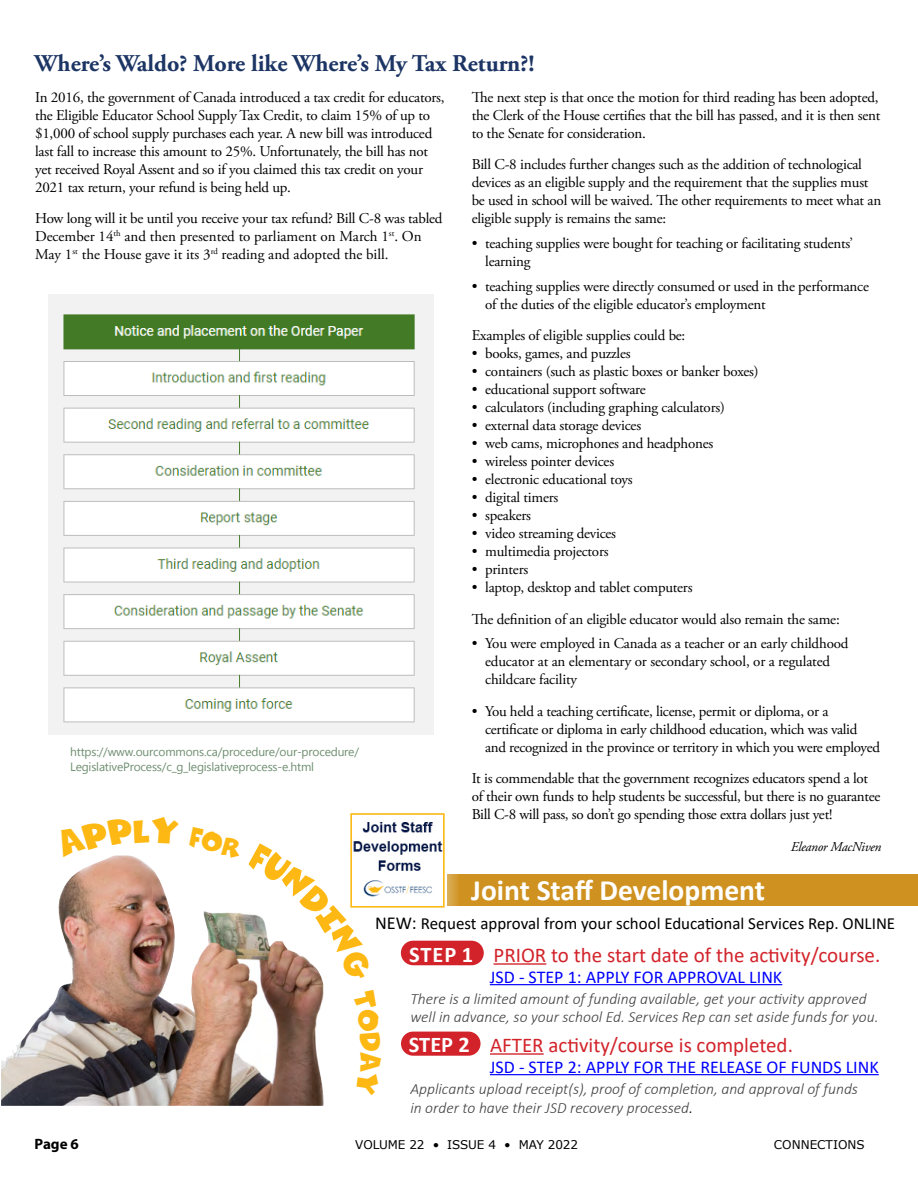
<style>
.page{position:relative;width:918px;height:1188px;background:#fff}
.page>*{position:absolute;margin:0;border:0;box-sizing:border-box;transform-origin:0 0}
.t1{font:700 29.55px "Calibri";color:#fff}
.t2{font:700 24px "Adobe Garamond Pro";color:#1c3564}
.t3{font:21px "Calibri";color:#d2232a}
.t4{font:18px "Calibri";color:#00f}
.t5{font:16.95px "Calibri";color:#000}
.t6{font:italic 300 15.6px/18.3px "Calibri";color:#414042}
.t7{font:15px/18px "Adobe Garamond Pro";letter-spacing:-.015em;color:#000}
.t8{font:700 15px "Myriad Pro";color:#000}
.t9{font:italic 13.5px "Adobe Garamond Pro";letter-spacing:-.02em;color:#000}
.t10{font:12px/15px "Gadugi";letter-spacing:-.015em;color:#6e8e70}
.t11{font:12px "Verdana";letter-spacing:-.01em;color:#000}
.s1{font-size:18.3px}
.s2{font-weight:700;font-size:22.5px;color:#fff}
.s3{font-size:16.8px;color:#000}
</style>
<div class="page">
<div style="left:401px;top:1032px;width:80px;height:24px;background:#d2232a;border-radius:12px"></div>
<div style="left:401px;top:941px;width:83px;height:24px;background:#d2232a;border-radius:12px"></div>
<div style="left:372px;top:875px;width:546px;height:31px;background:#cf9220"></div>
<img style="left:1px;top:857px;width:323px;height:249px">
<hr style="left:494px;top:963px;width:52px;height:2px;background:#d2232a">
<hr style="left:490px;top:984px;width:292px;height:1px;background:#00f">
<hr style="left:490px;top:1053px;width:54px;height:2px;background:#d2232a">
<hr style="left:490px;top:1074px;width:389px;height:1px;background:#00f">
<img style="left:49px;top:295px;width:384px;height:439px">
<img style="left:350px;top:813px;width:97px;height:95px">
<svg style="left:111px;top:855px;width:23px;height:2px"></svg>
<svg style="left:189px;top:827px;width:184px;height:156px"></svg>
<h2 class="t2" style="left:35px;top:50px;width:501px">Where’s Waldo? More like Where’s My Tax Return?!</h2>
<p class="t7" style="left:35px;top:88px;width:411px">In 2016, the government of Canada introduced a tax credit for educators, the Eligible Educator School Supply Tax Credit, to claim 15% of up to $1,000 of school supply purchases each year. A new bill was introduced last fall to increase this amount to 25%. Unfortunately, the bill has not yet received Royal Assent and so if you claimed this tax credit on your 2021 tax return, your refund is being held up.</p>
<p class="t7" style="left:35px;top:210px;width:409px">How long will it be until you receive your tax refund? Bill C-8 was tabled<br>December 14<sup>th</sup> and then presented to parliament on March 1<sup>st</sup>. On<br>May 1<sup>st</sup> the House gave it its 3<sup>rd</sup> reading and adopted the bill.</p>
<p class="t10" style="left:70px;top:744px;width:290px">https://www.ourcommons.ca/procedure/our-procedure/<br>LegislativeProcess/c_g_legislativeprocess-e.html</p>
<p class="t7" style="left:472px;top:88px;width:410px">The next step is that once the motion for third reading has been adopted, the Clerk of the House certifies that the bill has passed, and it is then sent to the Senate for consideration.</p>
<p class="t7" style="left:472px;top:156px;width:411px">Bill C-8 includes further changes such as the addition of technological devices as an eligible supply and the requirement that the supplies must be used in school will be waived. The other requirements to meet what an eligible supply is remains the same:</p>
<p class="t7" style="left:485px;top:235px;width:369px;text-indent:-14px">• teaching supplies were bought for teaching or facilitating students’ learning</p>
<p class="t7" style="left:485px;top:277px;width:385px;text-indent:-14px">• teaching supplies were directly consumed or used in the performance of the duties of the eligible educator’s employment</p>
<p class="t7" style="left:472px;top:327px;width:215px">Examples of eligible supplies could be:</p>
<p class="t7" style="left:472px;top:345px;width:160px">• books, games, and puzzles</p>
<p class="t7" style="left:472px;top:363px;width:288px">• containers (such as plastic boxes or banker boxes)</p>
<p class="t7" style="left:472px;top:381px;width:176px">• educational support software</p>
<p class="t7" style="left:472px;top:399px;width:255px">• calculators (including graphing calculators)</p>
<p class="t7" style="left:472px;top:417px;width:171px">• external data storage devices</p>
<p class="t7" style="left:472px;top:435px;width:243px">• web cams, microphones and headphones</p>
<p class="t7" style="left:472px;top:453px;width:144px">• wireless pointer devices</p>
<p class="t7" style="left:472px;top:471px;width:163px">• electronic educational toys</p>
<p class="t7" style="left:472px;top:489px;width:88px">• digital timers</p>
<p class="t7" style="left:472px;top:507px;width:61px">• speakers</p>
<p class="t7" style="left:472px;top:525px;width:146px">• video streaming devices</p>
<p class="t7" style="left:472px;top:543px;width:138px">• multimedia projectors</p>
<p class="t7" style="left:472px;top:561px;width:58px">• printers</p>
<p class="t7" style="left:472px;top:572px;width:370px;line-height:31.5px">• laptop, desktop and tablet computers<br>The definition of an eligible educator would also remain the same:</p>
<p class="t7" style="left:485px;top:635px;width:365px;text-indent:-14px">• You were employed in Canada as a teacher or an early childhood educator at an elementary or secondary school, or a regulated childcare facility</p>
<p class="t7" style="left:485px;top:703px;width:396px;text-indent:-14px">• You held a teaching certificate, license, permit or diploma, or a certificate or diploma in early childhood education, which was valid and recognized in the province or territory in which you were employed</p>
<p class="t7" style="left:472px;top:770px;width:410px">It is commendable that the government recognizes educators spend a lot of their own funds to help students be successful, but there is no guarantee<br>Bill C-8 will pass, so don’t go spending those extra dollars just yet!</p>
<p class="t9" style="left:791px;top:838px;width:92px">Eleanor MacNiven</p>
<h1 class="t1" style="left:471px;top:869px;width:295px">Joint Staff Development</h1>
<p class="t5" style="left:375px;top:912px;width:522px"><span class="s1">NEW:</span> Request approval from your school Educational Services Rep. ONLINE</p>
<h3 class="t3" style="left:409px;top:940px;width:472px"><span class="s2">STEP 1</span> PRIOR to the start date of the activity/course.</h3>
<p class="t4" style="left:490px;top:964px;width:294px">JSD - STEP 1: APPLY FOR APPROVAL LINK</p>
<p class="t6" style="left:410px;top:989px;width:470px">There is a limited amount of funding available, get your activity approved well in advance, so your school Ed. Services Rep can set aside funds for you.</p>
<h3 class="t3" style="left:409px;top:1030px;width:386px"><span class="s2">STEP 2</span> AFTER activity/course is completed.</h3>
<p class="t4" style="left:490px;top:1054px;width:390px">JSD - STEP 2: APPLY FOR THE RELEASE OF FUNDS LINK</p>
<p class="t6" style="left:410px;top:1080px;width:449px">Applicants upload receipt(s), proof of completion, and approval of funds in order to have their JSD recovery processed<span class="s3">.</span></p>
<p class="t8" style="left:35px;top:1134px;width:46px">Page 6</p>
<p class="t11" style="left:355px;top:1136px;width:224px">VOLUME 22 • ISSUE 4 • MAY 2022</p>
<p class="t11" style="left:774px;top:1136px;width:92px">CONNECTIONS</p>
</div>
